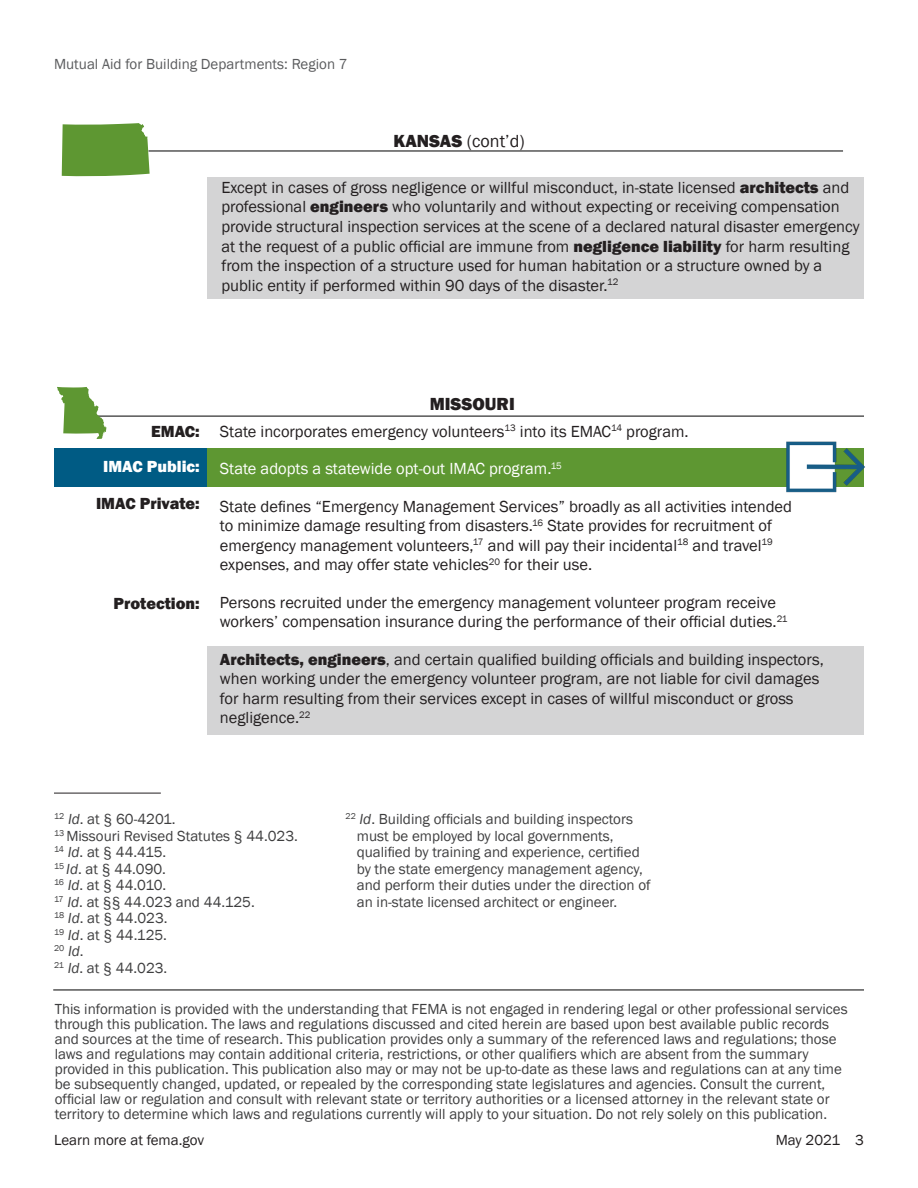
<style>
.page{position:relative;width:918px;height:1188px;background:#fff}
.page>*{position:absolute;margin:0;border:0;box-sizing:border-box;transform-origin:0 0}
.t1{font:18px "Franklin Gothic";color:#231f20}
.t2{font:800 18px "Franklin Gothic";color:#231f20}
.t3{font:16.5px/19.5px "Franklin Gothic";color:#231f20}
.t4{font:16.5px "Franklin Gothic";color:#fff}
.t5{font:15px/16.5px "Franklin Gothic";color:#3e3e3f}
.t6{font:15px "Franklin Gothic";color:#5a5b5d}
.t7{font:15px "Franklin Gothic";color:#231f20}
.t8{font:8.7px "Franklin Gothic";color:#3e3e3f}
.s1{font-weight:800}
.s2{font-style:italic}
.s3{font-style:italic;font-size:15px}
.s4{font-size:15px}
</style>
<div class="page">
<div style="left:207px;top:177px;width:657px;height:122px;background:#d4d4d5"></div>
<div style="left:207px;top:646px;width:657px;height:88px;background:#d4d4d5"></div>
<div style="left:54px;top:448px;width:153px;height:39px;background:#005b84"></div>
<div style="left:207px;top:448px;width:656px;height:39px;background:#5e9732"></div>
<hr style="left:54px;top:793px;width:107px;height:1px;background:#231f20">
<hr style="left:53px;top:990px;width:811px;height:1px;background:#000">
<hr style="left:148px;top:151px;width:695px;height:1px;background:#000">
<svg style="left:62px;top:123px;width:88px;height:53px;background:#689d3f"></svg>
<hr style="left:92px;top:416px;width:772px;height:1px;background:#000">
<svg style="left:57px;top:387px;width:50px;height:52px"></svg>
<img style="left:786px;top:441px;width:79px;height:52px">
<p class="t6" style="left:54px;top:55px;width:295px">Mutual Aid for Building Departments: Region 7</p>
<p class="t1" style="left:394px;top:130px;width:133px"><span class="s1">KANSAS</span> (cont’d)</p>
<p class="t3" style="left:221px;top:178px;width:640px">Except in cases of gross negligence or willful misconduct, in-state licensed <span class="s1">architects</span> and professional <span class="s1">engineers</span> who voluntarily and without expecting or receiving compensation provide structural inspection services at the scene of a declared natural disaster emergency at the request of a public official are immune from <span class="s1">negligence liability</span> for harm resulting from the inspection of a structure used for human habitation or a structure owned by a public entity if performed within 90 days of the disaster.<sup>12</sup></p>
<p class="t2" style="left:430px;top:393px;width:87px">MISSOURI</p>
<p class="t3" style="left:151px;top:422px;width:539px"><span class="s1">EMAC:</span> State incorporates emergency volunteers<sup>13</sup> into its EMAC<sup>14</sup> program.</p>
<p class="t4" style="left:103px;top:458px;width:460px"><span class="s1">IMAC Public:</span> State adopts a statewide opt-out IMAC program.<sup>15</sup></p>
<p class="t3" style="left:220px;top:497px;width:574px;text-indent:-124px"><sup>IMAC</sup> <sup>Private:</sup> State defines “Emergency Management Services” broadly as all activities intended to minimize damage resulting from disasters.<sup>16</sup> State provides for recruitment of emergency management volunteers,<sup>17</sup> and will pay their incidental<sup>18</sup> and travel<sup>19 </sup>expenses, and may offer state vehicles<sup>20</sup> for their use.</p>
<p class="t3" style="left:220px;top:593px;width:569px;text-indent:-106px"><span class="s1">Protection:</span> Persons recruited under the emergency management volunteer program receive workers’ compensation insurance during the performance of their official duties.<sup>21</sup></p>
<p class="t3" style="left:220px;top:650px;width:605px"><span class="s1">Architects, engineers</span>, and certain qualified building officials and building inspectors, when working under the emergency volunteer program, are not liable for civil damages for harm resulting from their services except in cases of willful misconduct or gross negligence.<sup>22</sup></p>
<p class="t5" style="left:54px;top:812px;width:245px"><sup>12</sup> <span class="s2">Id</span>. at § 60-4201.<br><sup>13</sup> Missouri Revised Statutes § 44.023.<br><sup>14</sup> <span class="s2">Id</span>. at § 44.415.<br><sup>15</sup> <span class="s2">Id</span>. at § 44.090.<br><sup>16</sup> <span class="s2">Id</span>. at § 44.010.<br><sup>17</sup> <span class="s2">Id</span>. at §§ 44.023 and 44.125.<br><sup>18</sup> <span class="s2">Id</span>. at § 44.023.<br><sup>19</sup> <span class="s2">Id</span>. at § 44.125.</p>
<p class="t8" style="left:54px;top:943px;width:31px">20 <span class="s3">Id</span><span class="s4">.</span></p>
<p class="t5" style="left:54px;top:960px;width:115px"><sup>21</sup> <span class="s2">Id</span>. at § 44.023.</p>
<p class="t5" style="left:357px;top:811px;width:295px;text-indent:-11px"><sup>22</sup> <span class="s2">Id</span>. Building officials and building inspectors must be employed by local governments, qualified by training and experience, certified by the state emergency management agency, and perform their duties under the direction of an in-state licensed architect or engineer.</p>
<p class="t5" style="left:55px;top:1001px;width:794px;line-height:15px">This information is provided with the understanding that FEMA is not engaged in rendering legal or other professional services through this publication. The laws and regulations discussed and cited herein are based upon best available public records and sources at the time of research. This publication provides only a summary of the referenced laws and regulations; those laws and regulations may contain additional criteria, restrictions, or other qualifiers which are absent from the summary provided in this publication. This publication also may or may not be up-to-date as these laws and regulations can at any time be subsequently changed, updated, or repealed by the corresponding state legislatures and agencies. Consult the current, official law or regulation and consult with relevant state or territory authorities or a licensed attorney in the relevant state or territory to determine which laws and regulations currently will apply to your situation. Do not rely solely on this publication.</p>
<p class="t7" style="left:54px;top:1130px;width:152px">Learn more at fema.gov</p>
<p class="t7" style="left:776px;top:1130px;width:90px">May 2021 3</p>
</div>
